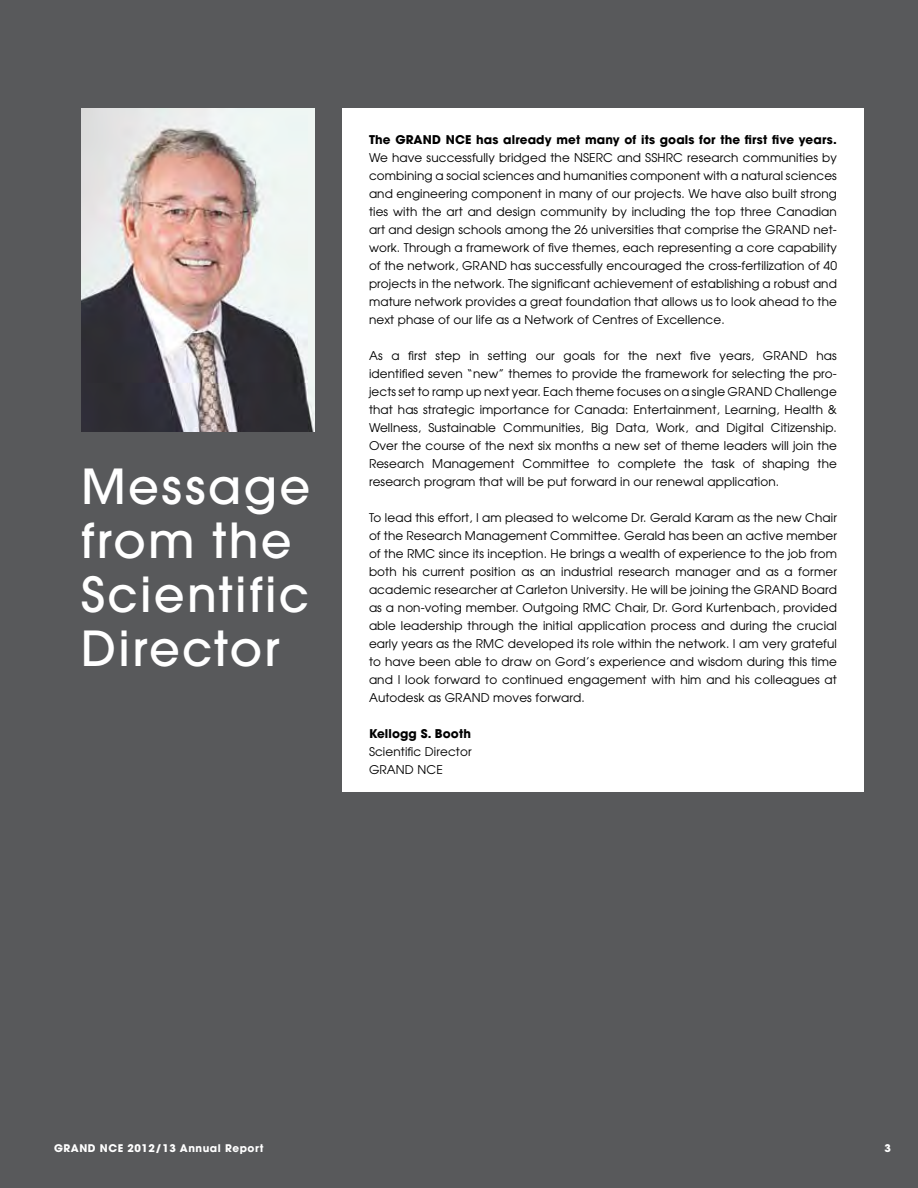
<style>
.page{position:relative;width:918px;height:1188px;background:#58595b}
.page>*{position:absolute;margin:0;border:0;box-sizing:border-box;transform-origin:0 0}
.t1{font:500 48px/54px "Avant Garde";letter-spacing:.05em;color:#fff}
.t2{font:12px/18px "Avant Garde";letter-spacing:.01em;color:#000;text-align:justify}
.t3{font:700 12px "Avant Garde";letter-spacing:.01em;color:#000}
.t4{font:700 10.5px "Avant Garde";letter-spacing:.05em;color:#fff}
</style>
<div class="page">
<img style="left:81px;top:108px;width:234px;height:324px">
<div style="left:342px;top:108px;width:522px;height:684px;background:#fff"></div>
<h1 class="t1" style="left:81px;top:460px;width:231px">Message from the<br>Scientific<br>Director</h1>
<p class="t3" style="left:369px;top:132px;width:469px">The GRAND NCE has already met many of its goals for the first five years.</p>
<p class="t2" style="left:369px;top:148px;width:470px">We have successfully bridged the NSERC and SSHRC research communities by combining a social sciences and humanities component with a natural sciences and engineering component in many of our projects. We have also built strong ties with the art and design community by including the top three Canadian art and design schools among the 26 universities that comprise the GRAND net&shy;work. Through a framework of five themes, each representing a core capability of the network, GRAND has successfully encouraged the cross-fertilization of 40 projects in the network. The significant achievement of establishing a robust and mature network provides a great foundation that allows us to look ahead to the next phase of our life as a Network of Centres of Excellence.</p>
<p class="t2" style="left:369px;top:346px;width:470px">As a first step in setting our goals for the next five years, GRAND has identified seven “new” themes to provide the framework for selecting the pro&shy;jects set to ramp up next year. Each theme focuses on a single GRAND Challenge that has strategic importance for Canada: Entertainment, Learning, Health &amp; Wellness, Sustainable Communities, Big Data, Work, and Digital Citizenship.<br>Over the course of the next six months a new set of theme leaders will join the Research Management Committee to complete the task of shaping the research program that will be put forward in our renewal application.</p>
<p class="t2" style="left:369px;top:508px;width:470px">To lead this effort, I am pleased to welcome Dr. Gerald Karam as the new Chair of the Research Management Committee. Gerald has been an active member of the RMC since its inception. He brings a wealth of experience to the job from both his current position as an industrial research manager and as a former academic researcher at Carleton University. He will be joining the GRAND Board as a non-voting member. Outgoing RMC Chair, Dr. Gord Kurtenbach, provided able leadership through the initial application process and during the crucial early years as the RMC developed its role within the network. I am very grateful to have been able to draw on Gord’s experience and wisdom during this time and I look forward to continued engagement with him and his colleagues at Autodesk as GRAND moves forward.</p>
<p class="t3" style="left:369px;top:726px;width:103px">Kellogg S. Booth</p>
<p class="t2" style="left:369px;top:742px;width:104px">Scientific Director<br>GRAND NCE</p>
<p class="t4" style="left:54px;top:1141px;width:211px">GRAND NCE 2012/13 Annual Report</p>
<p class="t4" style="left:885px;top:1141px;width:8px">3</p>
</div>
